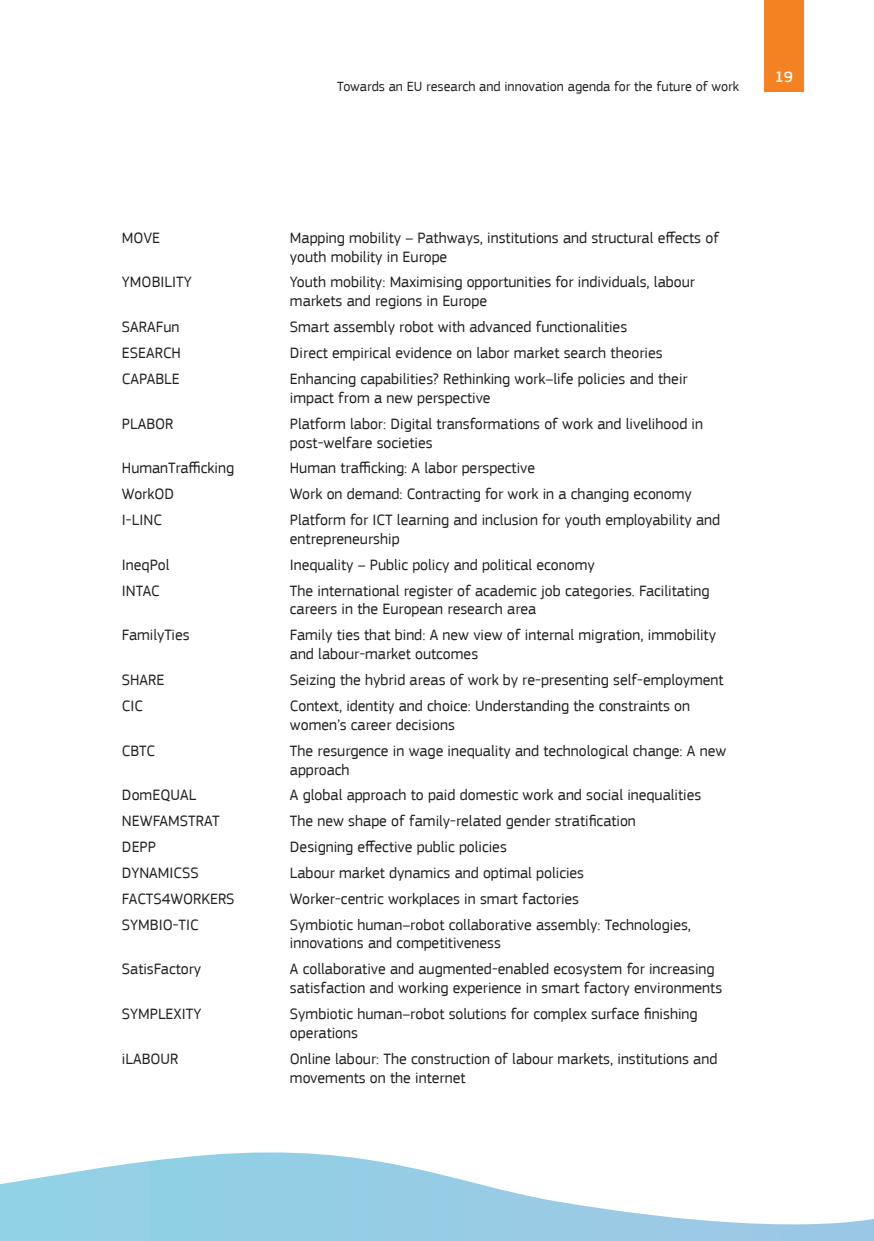
<style>
.page{position:relative;width:874px;height:1241px;background:#fff}
.page>*{position:absolute;margin:0;border:0;box-sizing:border-box;transform-origin:0 0}
.t1{font:15.75px/18.9px "EC Square Sans Pro";color:#231f20}
.t2{font:500 15.75px "EC Square Sans Pro";color:#fff}
.t3{font:14px "EC Square Sans Pro";color:#231f20}
</style>
<div class="page">
<div style="left:0;top:987px;width:873px;height:253px;background:#96cce5"></div>
<svg style="left:0;top:987px;width:873px;height:238px;fill:#fff"></svg>
<div style="left:763px;top:0;width:40px;height:91px;background:#f58220"></div>
<p class="t3" style="left:337px;top:78px;width:403px">Towards an EU research and innovation agenda for the future of work</p>
<p class="t2" style="left:774px;top:68px;width:20px">19</p>
<p class="t1" style="left:122px;top:228px;width:40px">MOVE</p>
<p class="t1" style="left:290px;top:228px;width:430px">Mapping mobility – Pathways, institutions and structural effects of youth mobility in Europe</p>
<p class="t1" style="left:122px;top:273px;width:71px">YMOBILITY</p>
<p class="t1" style="left:290px;top:273px;width:406px">Youth mobility: Maximising opportunities for individuals, labour markets and regions in Europe</p>
<p class="t1" style="left:122px;top:317px;width:59px">SARAFun</p>
<p class="t1" style="left:290px;top:317px;width:338px">Smart assembly robot with advanced functionalities</p>
<p class="t1" style="left:122px;top:343px;width:60px">ESEARCH</p>
<p class="t1" style="left:290px;top:343px;width:374px">Direct empirical evidence on labor market search theories</p>
<p class="t1" style="left:122px;top:369px;width:59px">CAPABLE</p>
<p class="t1" style="left:290px;top:369px;width:399px">Enhancing capabilities? Rethinking work–life policies and their impact from a new perspective</p>
<p class="t1" style="left:122px;top:414px;width:53px">PLABOR</p>
<p class="t1" style="left:290px;top:414px;width:414px">Platform labor: Digital transformations of work and livelihood in post-welfare societies</p>
<p class="t1" style="left:122px;top:458px;width:114px">HumanTrafficking</p>
<p class="t1" style="left:290px;top:458px;width:247px">Human trafficking: A labor perspective</p>
<p class="t1" style="left:122px;top:484px;width:54px">WorkOD</p>
<p class="t1" style="left:290px;top:484px;width:403px">Work on demand: Contracting for work in a changing economy</p>
<p class="t1" style="left:122px;top:510px;width:41px">I-LINC</p>
<p class="t1" style="left:290px;top:510px;width:431px">Platform for ICT learning and inclusion for youth employability and entrepreneurship</p>
<p class="t1" style="left:122px;top:555px;width:49px">IneqPol</p>
<p class="t1" style="left:290px;top:555px;width:306px">Inequality – Public policy and political economy</p>
<p class="t1" style="left:122px;top:581px;width:39px">INTAC</p>
<p class="t1" style="left:290px;top:581px;width:421px">The international register of academic job categories. Facilitating careers in the European research area</p>
<p class="t1" style="left:122px;top:625px;width:69px">FamilyTies</p>
<p class="t1" style="left:290px;top:625px;width:427px">Family ties that bind: A new view of internal migration, immobility and labour-market outcomes</p>
<p class="t1" style="left:122px;top:670px;width:44px">SHARE</p>
<p class="t1" style="left:290px;top:670px;width:435px">Seizing the hybrid areas of work by re-presenting self-employment</p>
<p class="t1" style="left:122px;top:696px;width:22px">CIC</p>
<p class="t1" style="left:290px;top:696px;width:401px">Context, identity and choice: Understanding the constraints on women’s career decisions</p>
<p class="t1" style="left:122px;top:741px;width:34px">CBTC</p>
<p class="t1" style="left:290px;top:741px;width:437px">The resurgence in wage inequality and technological change: A new approach</p>
<p class="t1" style="left:122px;top:785px;width:76px">DomEQUAL</p>
<p class="t1" style="left:290px;top:785px;width:412px">A global approach to paid domestic work and social inequalities</p>
<p class="t1" style="left:122px;top:811px;width:99px">NEWFAMSTRAT</p>
<p class="t1" style="left:290px;top:811px;width:347px">The new shape of family-related gender stratification</p>
<p class="t1" style="left:122px;top:837px;width:35px">DEPP</p>
<p class="t1" style="left:290px;top:837px;width:218px">Designing effective public policies</p>
<p class="t1" style="left:122px;top:863px;width:78px">DYNAMICSS</p>
<p class="t1" style="left:290px;top:863px;width:295px">Labour market dynamics and optimal policies</p>
<p class="t1" style="left:122px;top:889px;width:114px">FACTS4WORKERS</p>
<p class="t1" style="left:290px;top:889px;width:290px">Worker-centric workplaces in smart factories</p>
<p class="t1" style="left:122px;top:914px;width:78px">SYMBIO-TIC</p>
<p class="t1" style="left:290px;top:914px;width:402px">Symbiotic human–robot collaborative assembly: Technologies, innovations and competitiveness</p>
<p class="t1" style="left:122px;top:959px;width:81px">SatisFactory</p>
<p class="t1" style="left:290px;top:959px;width:433px">A collaborative and augmented-enabled ecosystem for increasing satisfaction and working experience in smart factory environments</p>
<p class="t1" style="left:122px;top:1004px;width:81px">SYMPLEXITY</p>
<p class="t1" style="left:290px;top:1004px;width:409px">Symbiotic human–robot solutions for complex surface finishing operations</p>
<p class="t1" style="left:122px;top:1049px;width:58px">iLABOUR</p>
<p class="t1" style="left:290px;top:1049px;width:428px">Online labour: The construction of labour markets, institutions and movements on the internet</p>
</div>
